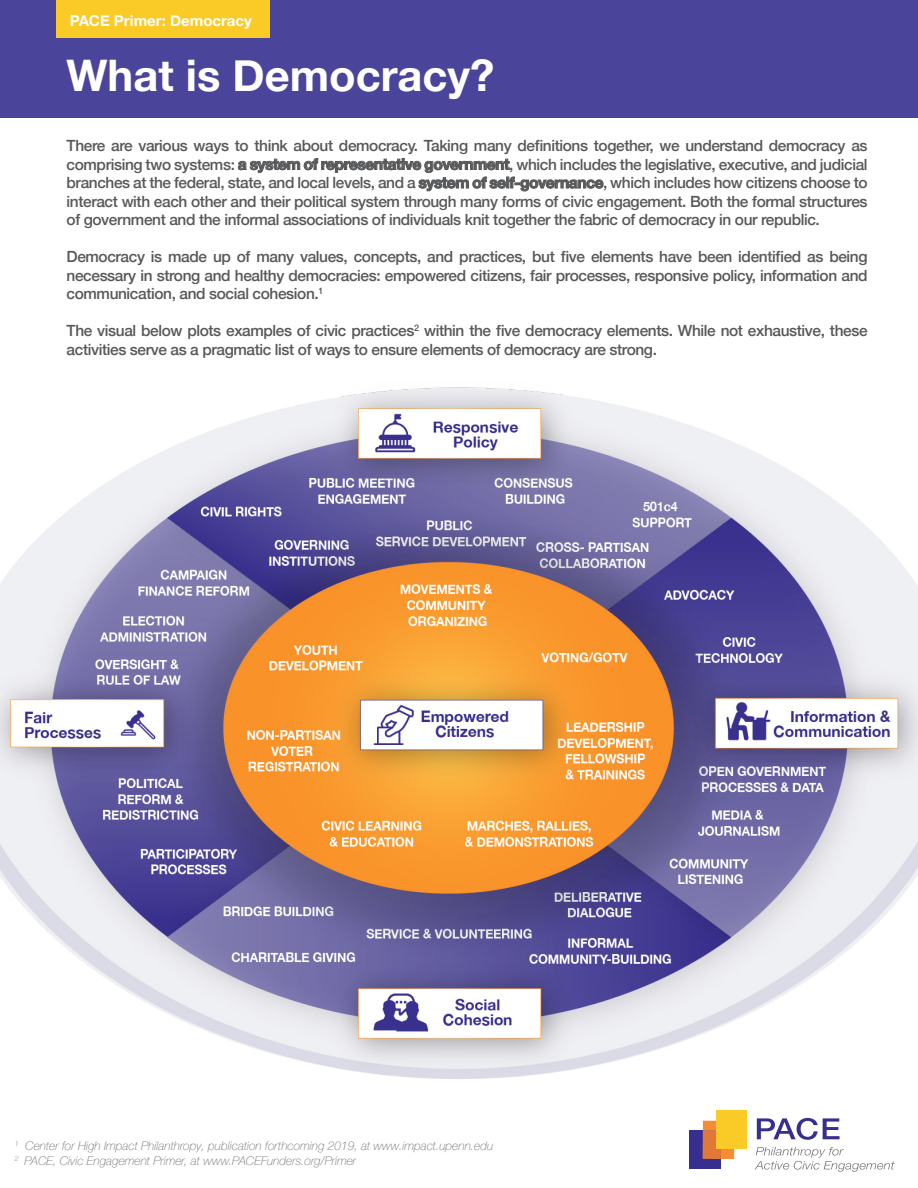
<style>
.page{position:relative;width:918px;height:1188px;background:#fff}
.page>*{position:absolute;margin:0;border:0;box-sizing:border-box;transform-origin:0 0}
.t1{font:700 43.5px "Helvetica Neue";color:#fff}
.h2{font:500 15.45px/18.6px "Helvetica Neue";letter-spacing:-.025em;color:#57585a;text-align:justify}
.h2-2{font:700 15px "Helvetica Neue";color:#fff}
.t2{font:italic 100 12px "Helvetica Neue";color:#6c6d70}
.s1{font-weight:700}
</style>
<div class="page">
<div style="left:0;top:0;width:918px;height:118px;background:#4b449b"></div>
<div style="left:56px;top:0;width:214px;height:38px;background:#faca27"></div>
<img style="left:0;top:387px;width:918px;height:692px">
<svg style="left:238px;top:158px;width:365px;height:33px"></svg>
<div style="left:689px;top:1131px;width:32px;height:38px;background:#372f90"></div>
<svg style="left:703px;top:1121px;width:31px;height:38px"></svg>
<svg style="left:757px;top:1118px;width:83px;height:22px"></svg>
<svg style="left:755px;top:1147px;width:140px;height:25px"></svg>
<div style="left:716px;top:1111px;width:30px;height:38px;background:#faca27"></div>
<p class="h2-2" style="left:70px;top:8px;width:184px">PACE Primer: Democracy</p>
<p class="t1" style="left:67px;top:42px;width:429px">What is Democracy?</p>
<p class="h2" style="left:67px;top:135px;width:803px">There are various ways to think about democracy. Taking many definitions together, we understand democracy as comprising two systems: <span class="s1">a system of representative government</span>, which includes the legislative, executive, and judicial branches at the federal, state, and local levels, and a <span class="s1">system of self-governance</span>, which includes how citizens choose to interact with each other and their political system through many forms of civic engagement. Both the formal structures of government and the informal associations of individuals knit together the fabric of democracy in our republic.</p>
<p class="h2" style="left:67px;top:246px;width:803px">Democracy is made up of many values, concepts, and practices, but five elements have been identified as being necessary in strong and healthy democracies: empowered citizens, fair processes, responsive policy, information and communication, and social cohesion.<sup>1</sup></p>
<p class="h2" style="left:67px;top:320px;width:803px">The visual below plots examples of civic practices<sup>2</sup> within the five democracy elements. While not exhaustive, these activities serve as a pragmatic list of ways to ensure elements of democracy are strong.</p>
<p class="t2" style="left:15px;top:1137px;width:480px"><sup>1</sup> Center for High Impact Philanthropy, publication forthcoming 2019, at www.impact.upenn.edu</p>
<p class="t2" style="left:15px;top:1151px;width:343px"><sup>2</sup> PACE, Civic Engagement Primer, at www.PACEFunders.org/Primer</p>
</div>
